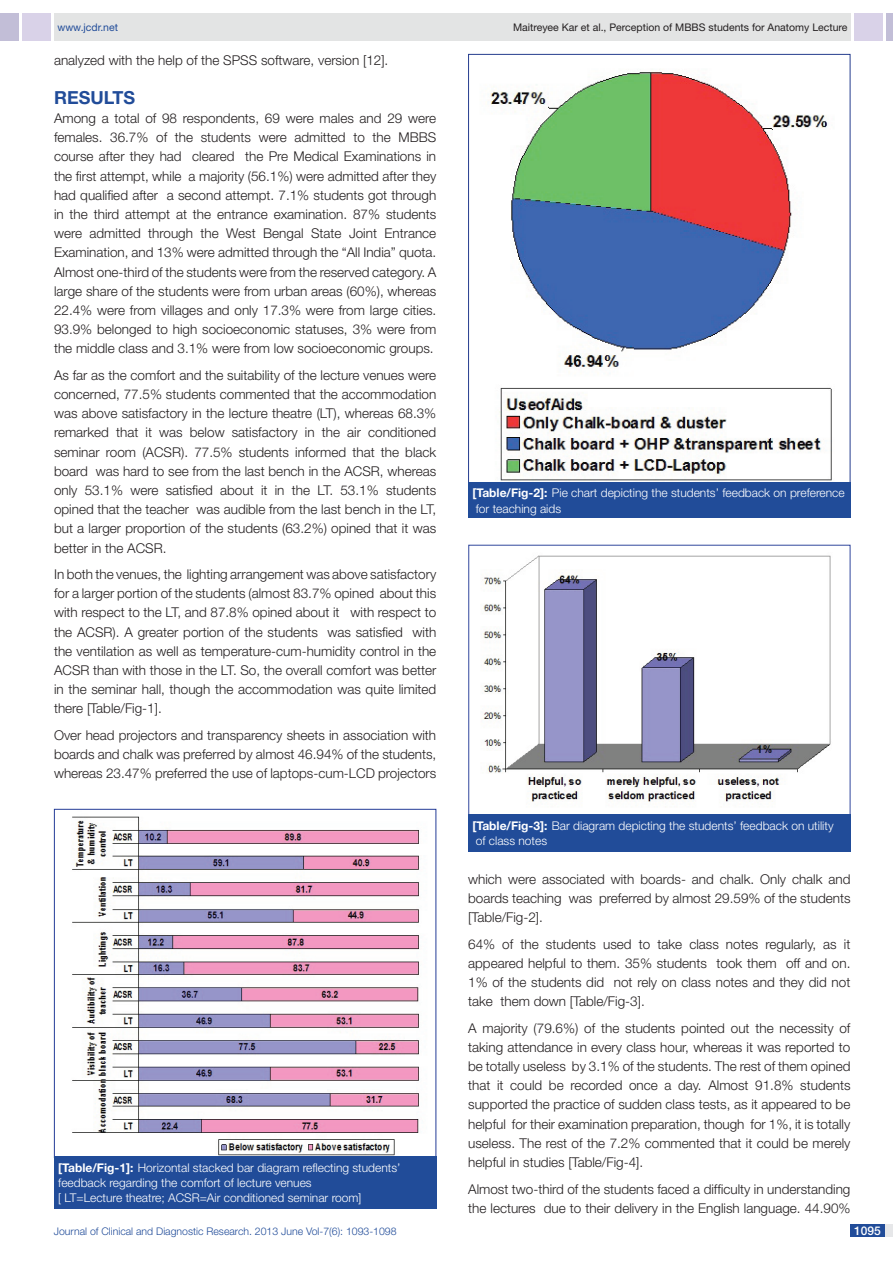
<style>
.page{position:relative;width:893px;height:1263px;background:#fff}
.page>*{position:absolute;margin:0;border:0;box-sizing:border-box;transform-origin:0 0}
.t1{font:700 18px "Helvetica Neue";color:#214c99}
.t2{font:300 13.5px/19.2px "Helvetica Neue";color:#231f20;text-align:justify}
.t3{font:300 12px/15px "Helvetica Neue";color:#fff}
.t4{font:500 12px "Helvetica Neue";color:#fff}
.t5{font:300 10.5px "Helvetica Neue";color:#214c99}
.t6{font:10.5px "Helvetica Neue";color:#231f20}
.t7{font:10.5px "Helvetica Neue";color:#214c99}
.s1{font-weight:700}
</style>
<div class="page">
<div style="left:54px;top:13px;width:796px;height:28px;background:#e3e4e4"></div>
<div style="left:0;top:13px;width:19px;height:28px;background:#c2bed7"></div>
<div style="left:22px;top:13px;width:29px;height:28px;background:#d9d2e8"></div>
<div style="left:886px;top:13px;width:7px;height:28px;background:#c2bed7"></div>
<div style="left:854px;top:13px;width:29px;height:28px;background:#d9d2e8"></div>
<div style="left:850px;top:1224px;width:43px;height:13px;background:#e6e7e9"></div>
<div style="left:850px;top:1224px;width:35px;height:13px;background:#214c99"></div>
<img style="left:72px;top:816px;width:347px;height:340px">
<div style="left:54px;top:1156px;width:382px;height:52px;background:#214c99"></div>
<img style="left:470px;top:71px;width:378px;height:412px">
<div style="left:468px;top:483px;width:382px;height:35px;background:#214c99"></div>
<img style="left:482px;top:555px;width:349px;height:247px">
<div style="left:468px;top:814px;width:382px;height:37px;background:#214c99"></div>
<p class="t7" style="left:57px;top:21px;width:62px">www.jcdr.net</p>
<p class="t6" style="left:513px;top:21px;width:336px">Maitreyee Kar et al., Perception of MBBS students for Anatomy Lecture</p>
<p class="t2" style="left:54px;top:50px;width:336px">analyzed with the help of the SPSS software, version [12].</p>
<h1 class="t1" style="left:54px;top:86px;width:71px">Results</h1>
<p class="t2" style="left:54px;top:108px;width:384px">Among a total of 98 respondents, 69 were males and 29 were females. 36.7% of the students were admitted to the MBBS course after they had cleared the Pre Medical Examinations in the first attempt, while a majority (56.1%) were admitted after they had qualified after a second attempt. 7.1% students got through in the third attempt at the entrance examination. 87% students were admitted through the West Bengal State Joint Entrance Examination, and 13% were admitted through the “All India” quota.<br>Almost one-third of the students were from the reserved category. A large share of the students were from urban areas (60%), whereas 22.4% were from villages and only 17.3% were from large cities.<br>93.9% belonged to high socioeconomic statuses, 3% were from the middle class and 3.1% were from low socioeconomic groups.</p>
<p class="t2" style="left:54px;top:365px;width:384px">As far as the comfort and the suitability of the lecture venues were concerned, 77.5% students commented that the accommodation was above satisfactory in the lecture theatre (LT), whereas 68.3% remarked that it was below satisfactory in the air conditioned seminar room (ACSR). 77.5% students informed that the black board was hard to see from the last bench in the ACSR, whereas only 53.1% were satisfied about it in the LT. 53.1% students opined that the teacher was audible from the last bench in the LT, but a larger proportion of the students (63.2%) opined that it was better in the ACSR.</p>
<p class="t2" style="left:54px;top:564px;width:384px">In both the venues, the lighting arrangement was above satisfactory for a larger portion of the students (almost 83.7% opined about this with respect to the LT, and 87.8% opined about it with respect to the ACSR). A greater portion of the students was satisfied with the ventilation as well as temperature-cum-humidity control in the ACSR than with those in the LT. So, the overall comfort was better in the seminar hall, though the accommodation was quite limited there [Table/Fig-1].</p>
<p class="t2" style="left:54px;top:725px;width:384px">Over head projectors and transparency sheets in association with boards and chalk was preferred by almost 46.94% of the students, whereas 23.47% preferred the use of laptops-cum-LCD projectors</p>
<p class="t3" style="left:58px;top:1160px;width:344px"><span class="s1">[Table/Fig-1]:</span> Horizontal stacked bar diagram reflecting students’ feedback regarding the comfort of lecture venues<br>[ LT=Lecture theatre; ACSR=Air conditioned seminar room]</p>
<p class="t3" style="left:472px;top:485px;width:374px"><span class="s1">[Table/Fig-2]:</span> Pie chart depicting the students’ feedback on preference for teaching aids</p>
<p class="t3" style="left:472px;top:818px;width:363px"><span class="s1">[Table/Fig-3]:</span> Bar diagram depicting the students’ feedback on utility of class notes</p>
<p class="t2" style="left:468px;top:869px;width:384px">which were associated with boards- and chalk. Only chalk and boards teaching was preferred by almost 29.59% of the students [Table/Fig-2].</p>
<p class="t2" style="left:468px;top:934px;width:384px">64% of the students used to take class notes regularly, as it appeared helpful to them. 35% students took them off and on.<br>1% of the students did not rely on class notes and they did not take them down [Table/Fig-3].</p>
<p class="t2" style="left:468px;top:1018px;width:384px">A majority (79.6%) of the students pointed out the necessity of taking attendance in every class hour, whereas it was reported to be totally useless by 3.1% of the students. The rest of them opined that it could be recorded once a day. Almost 91.8% students supported the practice of sudden class tests, as it appeared to be helpful for their examination preparation, though for 1%, it is totally useless. The rest of the 7.2% commented that it could be merely helpful in studies [Table/Fig-4].</p>
<p class="t2" style="left:468px;top:1179px;width:384px">Almost two-third of the students faced a difficulty in understanding the lectures due to their delivery in the English language. 44.90%</p>
<p class="t5" style="left:54px;top:1225px;width:344px">Journal of Clinical and Diagnostic Research. 2013 June Vol-7(6): 1093-1098</p>
<p class="t4" style="left:854px;top:1223px;width:28px">1095</p>
</div>
